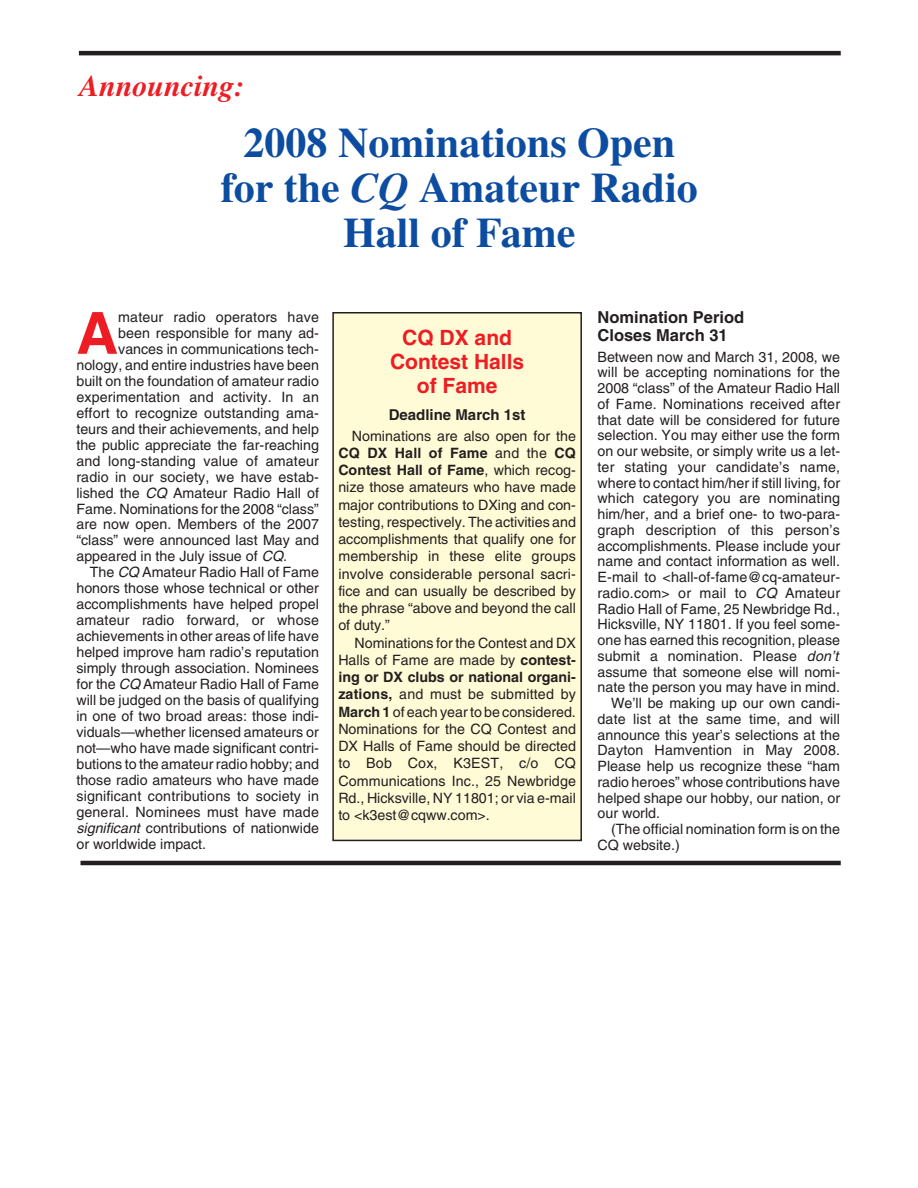
<style>
.page{position:relative;width:918px;height:1188px;background:#fff}
.page>*{position:absolute;margin:0;border:0;box-sizing:border-box;transform-origin:0 0}
.t1{font:700 58.05px "Helvetica";color:#ee1d23}
.t2{font:700 42px/45px "Times";color:#0d4da1;text-align:center}
.t3{font:italic 700 30px "Times";color:#ee1d23}
.t4{font:700 21px/24px "Helvetica";color:#ee1d23;text-align:center}
.t5{font:700 16.5px/18px "Helvetica";color:#231f20}
.t6{font:700 15px "Helvetica";color:#231f20}
.t7{font:14.25px/17.2px "Helvetica";color:#231f20;text-align:justify}
.s1{font-style:italic}
.s2{font-weight:700}
</style>
<div class="page">
<hr style="left:81px;top:861px;width:760px;height:4px;background:#231f20">
<hr style="left:79px;top:51px;width:762px;height:4px;background:#231f20">
<div style="left:333px;top:313px;width:248px;height:527px;background:#fffbd6"></div>
<div style="left:332px;top:312px;width:250px;height:529px;border:2px solid #231f20"></div>
<h3 class="t3" style="left:80px;top:75px;width:167px">Announcing:</h3>
<h2 class="t2" style="left:221px;top:124px;width:479px">2008 Nominations Open for the <span class="s1">CQ</span> Amateur Radio<br>Hall of Fame</h2>
<h1 class="t1" style="left:76px;top:312px;width:43px">A</h1>
<p class="t7" style="left:118px;top:310px;width:202px">mateur radio operators have</p>
<p class="t7" style="left:118px;top:326px;width:202px">been responsible for many ad-</p>
<p class="t7" style="left:118px;top:342px;width:202px">vances in communications tech-</p>
<p class="t7" style="left:76px;top:357px;width:244px">nology, and entire industries have been</p>
<p class="t7" style="left:76px;top:373px;width:244px">built on the foundation of amateur radio</p>
<p class="t7" style="left:76px;top:389px;width:244px">experimentation and activity. In an</p>
<p class="t7" style="left:76px;top:405px;width:244px">effort to recognize outstanding ama-</p>
<p class="t7" style="left:76px;top:421px;width:244px">teurs and their achievements, and help</p>
<p class="t7" style="left:76px;top:437px;width:244px">the public appreciate the far-reaching</p>
<p class="t7" style="left:76px;top:453px;width:244px">and long-standing value of amateur</p>
<p class="t7" style="left:76px;top:469px;width:244px">radio in our society, we have estab-</p>
<p class="t7" style="left:76px;top:485px;width:244px">lished the <span class="s1">CQ</span> Amateur Radio Hall of</p>
<p class="t7" style="left:76px;top:501px;width:244px">Fame. Nominations for the 2008 “class”</p>
<p class="t7" style="left:76px;top:517px;width:244px">are now open. Members of the 2007</p>
<p class="t7" style="left:76px;top:533px;width:244px">“class” were announced last May and</p>
<p class="t7" style="left:76px;top:549px;width:212px">appeared in the July issue of <span class="s1">CQ</span>.</p>
<p class="t7" style="left:90px;top:565px;width:231px">The <span class="s1">CQ</span> Amateur Radio Hall of Fame</p>
<p class="t7" style="left:76px;top:581px;width:244px">honors those whose technical or other</p>
<p class="t7" style="left:76px;top:597px;width:244px">accomplishments have helped propel</p>
<p class="t7" style="left:76px;top:613px;width:244px">amateur radio forward, or whose</p>
<p class="t7" style="left:76px;top:629px;width:244px">achievements in other areas of life have</p>
<p class="t7" style="left:76px;top:645px;width:244px">helped improve ham radio’s reputation</p>
<p class="t7" style="left:76px;top:661px;width:244px">simply through association. Nominees</p>
<p class="t7" style="left:76px;top:677px;width:244px">for the <span class="s1">CQ</span> Amateur Radio Hall of Fame</p>
<p class="t7" style="left:76px;top:693px;width:244px">will be judged on the basis of qualifying</p>
<p class="t7" style="left:76px;top:709px;width:244px">in one of two broad areas: those indi-</p>
<p class="t7" style="left:76px;top:725px;width:244px">viduals—whether licensed amateurs or</p>
<p class="t7" style="left:76px;top:741px;width:244px">not—who have made significant contri-</p>
<p class="t7" style="left:76px;top:757px;width:244px">butions to the amateur radio hobby; and</p>
<p class="t7" style="left:76px;top:773px;width:244px">those radio amateurs who have made</p>
<p class="t7" style="left:76px;top:789px;width:244px">significant contributions to society in</p>
<p class="t7" style="left:76px;top:805px;width:244px">general. Nominees must have made</p>
<p class="t7" style="left:76px;top:821px;width:244px"><span class="s1">significant</span> contributions of nationwide</p>
<p class="t7" style="left:76px;top:837px;width:131px">or worldwide impact.</p>
<h3 class="t4" style="left:390px;top:328px;width:136px">CQ DX and<br>Contest Halls of Fame</h3>
<p class="t6" style="left:389px;top:410px;width:138px">Deadline March 1st</p>
<p class="t7" style="left:338px;top:428px;width:239px;text-indent:14px">Nominations are also open for the <span class="s2">CQ DX Hall of Fame</span> and the <span class="s2">CQ Contest Hall of Fame</span>, which recog&shy;nize those amateurs who have made major contributions to DXing and con&shy;testing, respectively. The activities and accomplishments that qualify one for membership in these elite groups involve considerable personal sacri&shy;fice and can usually be described by the phrase “above and beyond the call of duty.”</p>
<p class="t7" style="left:338px;top:635px;width:239px;text-indent:16px">Nominations for the Contest and DX Halls of Fame are made by <span class="s2">contest&shy;ing or DX clubs or national organi&shy;zations,</span> and must be submitted by <span class="s2">March 1</span> of each year to be considered.<br>Nominations for the CQ Contest and DX Halls of Fame should be directed to Bob Cox, K3EST, c/o CQ Communications Inc., 25 Newbridge Rd., Hicksville, NY 11801; or via e-mail to &lt;k3est@cqww.com&gt;.</p>
<p class="t5" style="left:598px;top:310px;width:148px">Nomination Period<br>Closes March 31</p>
<p class="t7" style="left:598px;top:349px;width:244px">Between now and March 31, 2008, we</p>
<p class="t7" style="left:598px;top:365px;width:244px">will be accepting nominations for the</p>
<p class="t7" style="left:598px;top:381px;width:244px">2008 “class” of the Amateur Radio Hall</p>
<p class="t7" style="left:598px;top:397px;width:244px">of Fame. Nominations received after</p>
<p class="t7" style="left:598px;top:412px;width:244px">that date will be considered for future</p>
<p class="t7" style="left:598px;top:428px;width:244px">selection. You may either use the form</p>
<p class="t7" style="left:598px;top:444px;width:244px">on our website, or simply write us a let-</p>
<p class="t7" style="left:598px;top:460px;width:244px">ter stating your candidate’s name,</p>
<p class="t7" style="left:598px;top:475px;width:244px">where to contact him/her if still living, for</p>
<p class="t7" style="left:598px;top:491px;width:244px">which category you are nominating</p>
<p class="t7" style="left:598px;top:507px;width:244px">him/her, and a brief one- to two-para-</p>
<p class="t7" style="left:598px;top:523px;width:244px">graph description of this person’s</p>
<p class="t7" style="left:598px;top:538px;width:244px">accomplishments. Please include your</p>
<p class="t7" style="left:598px;top:554px;width:244px">name and contact information as well.</p>
<p class="t7" style="left:598px;top:570px;width:244px">E-mail to &lt;hall-of-fame@cq-amateur-</p>
<p class="t7" style="left:598px;top:586px;width:244px">radio.com&gt; or mail to <span class="s1">CQ</span> Amateur</p>
<p class="t7" style="left:598px;top:601px;width:244px">Radio Hall of Fame, 25 Newbridge Rd.,</p>
<p class="t7" style="left:598px;top:617px;width:244px">Hicksville, NY 11801. If you feel some-</p>
<p class="t7" style="left:598px;top:633px;width:244px">one has earned this recognition, please</p>
<p class="t7" style="left:598px;top:649px;width:242px">submit a nomination. Please <span class="s1">don’t</span></p>
<p class="t7" style="left:598px;top:664px;width:244px">assume that someone else will nomi-</p>
<p class="t7" style="left:598px;top:680px;width:244px">nate the person you may have in mind.</p>
<p class="t7" style="left:611px;top:696px;width:231px">We’ll be making up our own candi-</p>
<p class="t7" style="left:598px;top:712px;width:244px">date list at the same time, and will</p>
<p class="t7" style="left:598px;top:727px;width:244px">announce this year’s selections at the</p>
<p class="t7" style="left:598px;top:743px;width:244px">Dayton Hamvention in May 2008.</p>
<p class="t7" style="left:598px;top:759px;width:244px">Please help us recognize these “ham</p>
<p class="t7" style="left:598px;top:775px;width:244px">radio heroes” whose contributions have</p>
<p class="t7" style="left:598px;top:790px;width:244px">helped shape our hobby, our nation, or</p>
<p class="t7" style="left:598px;top:806px;width:64px">our world.</p>
<p class="t7" style="left:611px;top:822px;width:231px">(The official nomination form is on the</p>
<p class="t7" style="left:598px;top:838px;width:84px">CQ website.)</p>
</div>
